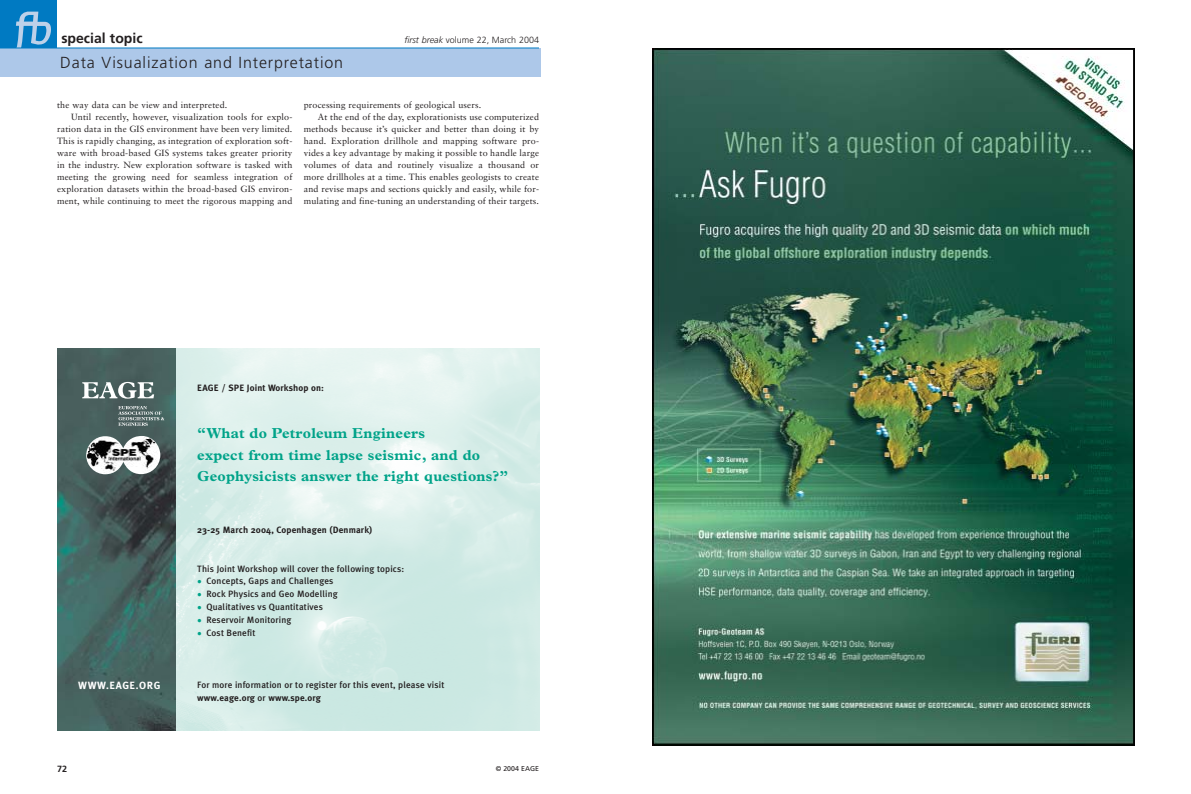
<style>
.page{position:relative;width:1191px;height:794px;background:#fff}
.page>*{position:absolute;margin:0;border:0;box-sizing:border-box;transform-origin:0 0}
.t1{font:300 16px "Frutiger";letter-spacing:.055em;color:#231f20}
.t2{font:700 14.5px/21.4px "Plantin";letter-spacing:.015em;color:#00a389}
.t3{font:700 14px "Frutiger";color:#231f20}
.t4{font:700 10.5px "Meta Plus";letter-spacing:.055em;color:#fff}
.t5{font:500 9.2px/12.9px "Meta Plus";letter-spacing:.015em;color:#231f20}
.t6{font:700 9.2px "Meta Plus";letter-spacing:.015em;color:#231f20}
.t7{font:9px "Sabon";letter-spacing:.015em;color:#231f20}
.t8{font:300 9px "Frutiger";color:#231f20}
.t9{font:700 9px "Frutiger";color:#231f20}
.t10{font:7px "Frutiger";color:#231f20}
.s1{font-style:italic}
.s2{font-size:9.6px;color:#00a389}
.s3{font-weight:700}
</style>
<div class="page">
<div style="left:0;top:48px;width:541px;height:28px;background:#adc8e9"></div>
<div style="left:0;top:0;width:57px;height:48px;background:#007ac2"></div>
<svg style="left:16px;top:12px;width:35px;height:36px"></svg>
<hr style="left:0;top:48px;width:539px;height:1px;background:#007ac2">
<img style="left:652px;top:48px;width:482px;height:698px">
<img style="left:175px;top:348px;width:364px;height:383px">
<img style="left:57px;top:348px;width:118px;height:383px">
<svg style="left:82px;top:382px;width:72px;height:17px"></svg>
<svg style="left:118px;top:406px;width:46px;height:20px"></svg>
<img style="left:86px;top:436px;width:74px;height:38px">
<h3 class="t3" style="left:61px;top:32px;width:83px">special topic</h3>
<h1 class="t1" style="left:60px;top:56px;width:284px">Data Visualization and Interpretation</h1>
<p class="t8" style="left:404px;top:36px;width:136px"><span class="s1">first break</span> volume 22, March 2004</p>
<p class="t7" style="left:57px;top:101px;width:172px">the way data can be view and interpreted.</p>
<p class="t7" style="left:71px;top:113px;width:223px">Until recently, however, visualization tools for explo-</p>
<p class="t7" style="left:57px;top:125px;width:237px">ration data in the GIS environment have been very limited.</p>
<p class="t7" style="left:57px;top:137px;width:237px">This is rapidly changing, as integration of exploration soft-</p>
<p class="t7" style="left:57px;top:149px;width:237px">ware with broad-based GIS systems takes greater priority</p>
<p class="t7" style="left:57px;top:161px;width:237px">in the industry. New exploration software is tasked with</p>
<p class="t7" style="left:57px;top:173px;width:237px">meeting the growing need for seamless integration of</p>
<p class="t7" style="left:57px;top:185px;width:237px">exploration datasets within the broad-based GIS environ-</p>
<p class="t7" style="left:57px;top:197px;width:237px">ment, while continuing to meet the rigorous mapping and</p>
<p class="t7" style="left:304px;top:101px;width:179px">processing requirements of geological users.</p>
<p class="t7" style="left:318px;top:113px;width:223px">At the end of the day, explorationists use computerized</p>
<p class="t7" style="left:304px;top:125px;width:237px">methods because it’s quicker and better than doing it by</p>
<p class="t7" style="left:304px;top:137px;width:237px">hand. Exploration drillhole and mapping software pro-</p>
<p class="t7" style="left:304px;top:149px;width:237px">vides a key advantage by making it possible to handle large</p>
<p class="t7" style="left:304px;top:161px;width:237px">volumes of data and routinely visualize a thousand or</p>
<p class="t7" style="left:304px;top:173px;width:237px">more drillholes at a time. This enables geologists to create</p>
<p class="t7" style="left:304px;top:185px;width:237px">and revise maps and sections quickly and easily, while for-</p>
<p class="t7" style="left:304px;top:197px;width:237px">mulating and fine-tuning an understanding of their targets.</p>
<p class="t6" style="left:197px;top:385px;width:128px">EAGE / SPE Joint Workshop on:</p>
<h2 class="t2" style="left:197px;top:424px;width:313px">“What do Petroleum Engineers<br>expect from time lapse seismic, and do<br>Geophysicists answer the right questions?”</h2>
<p class="t4" style="left:78px;top:681px;width:84px">WWW.EAGE.ORG</p>
<p class="t6" style="left:197px;top:526px;width:177px">23-25 March 2004, Copenhagen (Denmark)</p>
<p class="t5" style="left:197px;top:563px;width:208px">This Joint Workshop will cover the following topics:</p>
<p class="t5" style="left:197px;top:576px;width:138px"><span class="s2">•</span> Concepts, Gaps and Challenges</p>
<p class="t5" style="left:197px;top:589px;width:142px"><span class="s2">•</span> Rock Physics and Geo Modelling</p>
<p class="t5" style="left:197px;top:602px;width:127px"><span class="s2">•</span> Qualitatives vs Quantitatives</p>
<p class="t5" style="left:197px;top:615px;width:96px"><span class="s2">•</span> Reservoir Monitoring</p>
<p class="t5" style="left:197px;top:627px;width:60px"><span class="s2">•</span> Cost Benefit</p>
<p class="t5" style="left:197px;top:679px;width:249px">For more information or to register for this event, please visit <span class="s3">www.eage.org</span> or <span class="s3">www.spe.org</span></p>
<p class="t9" style="left:57px;top:765px;width:12px">72</p>
<p class="t10" style="left:496px;top:765px;width:45px">© 2004 EAGE</p>
</div>
